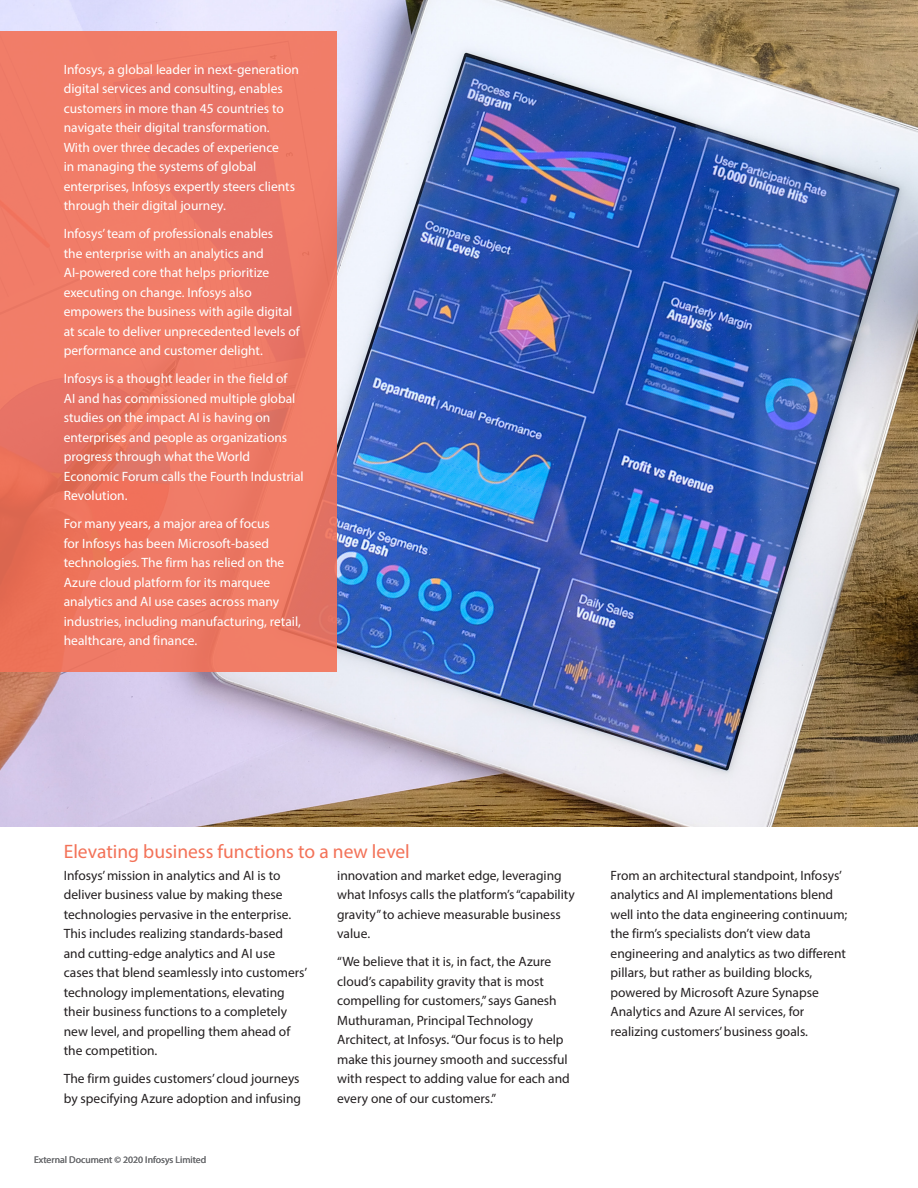
<style>
.page{position:relative;width:918px;height:1188px;background:#fff}
.page>*{position:absolute;margin:0;border:0;box-sizing:border-box;transform-origin:0 0}
.t1{font:19.5px "Myriad Pro";color:#f37258}
.t2{font:13.5px/19.5px "Myriad Pro";color:#231f20}
.t3{font:13.5px/19.5px "Myriad Pro";color:#fff}
.t4{font:9.75px "Myriad Pro";color:#6c6d70}
</style>
<div class="page">
<img style="left:0;top:0;width:918px;height:827px">
<svg style="left:0;top:32px;width:337px;height:640px;background:#ed7864"></svg>
<p class="t3" style="left:64px;top:59px;width:237px">Infosys, a global leader in next-generation digital services and consulting, enables customers in more than 45 countries to navigate their digital transformation.<br>With over three decades of experience<br>in managing the systems of global enterprises, Infosys expertly steers clients through their digital journey.</p>
<p class="t3" style="left:64px;top:224px;width:237px">Infosys’ team of professionals enables<br>the enterprise with an analytics and AI-powered core that helps prioritize executing on change. Infosys also empowers the business with agile digital at scale to deliver unprecedented levels of performance and customer delight.</p>
<p class="t3" style="left:64px;top:369px;width:242px">Infosys is a thought leader in the field of<br>AI and has commissioned multiple global studies on the impact AI is having on enterprises and people as organizations progress through what the World Economic Forum calls the Fourth Industrial Revolution.</p>
<p class="t3" style="left:64px;top:514px;width:239px">For many years, a major area of focus<br>for Infosys has been Microsoft-based technologies. The firm has relied on the Azure cloud platform for its marquee analytics and AI use cases across many industries, including manufacturing, retail, healthcare, and finance.</p>
<h1 class="t1" style="left:64px;top:840px;width:348px">Elevating business functions to a new level</h1>
<p class="t2" style="left:64px;top:865px;width:245px">Infosys’ mission in analytics and AI is to deliver business value by making these technologies pervasive in the enterprise.<br>This includes realizing standards-based and cutting-edge analytics and AI use cases that blend seamlessly into customers’ technology implementations, elevating their business functions to a completely new level, and propelling them ahead of the competition.</p>
<p class="t2" style="left:64px;top:1069px;width:239px">The firm guides customers’ cloud journeys by specifying Azure adoption and infusing</p>
<p class="t4" style="left:34px;top:1154px;width:174px">External Document © 2020 Infosys Limited</p>
<p class="t2" style="left:337px;top:865px;width:239px">innovation and market edge, leveraging what Infosys calls the platform’s “capability gravity” to achieve measurable business value.</p>
<p class="t2" style="left:337px;top:952px;width:234px">“We believe that it is, in fact, the Azure cloud’s capability gravity that is most compelling for customers,” says Ganesh Muthuraman, Principal Technology Architect, at Infosys. “Our focus is to help make this journey smooth and successful with respect to adding value for each and every one of our customers.”</p>
<p class="t2" style="left:611px;top:865px;width:238px">From an architectural standpoint, Infosys’ analytics and AI implementations blend well into the data engineering continuum; the firm’s specialists don’t view data engineering and analytics as two different pillars, but rather as building blocks, powered by Microsoft Azure Synapse Analytics and Azure AI services, for realizing customers’ business goals.</p>
</div>
